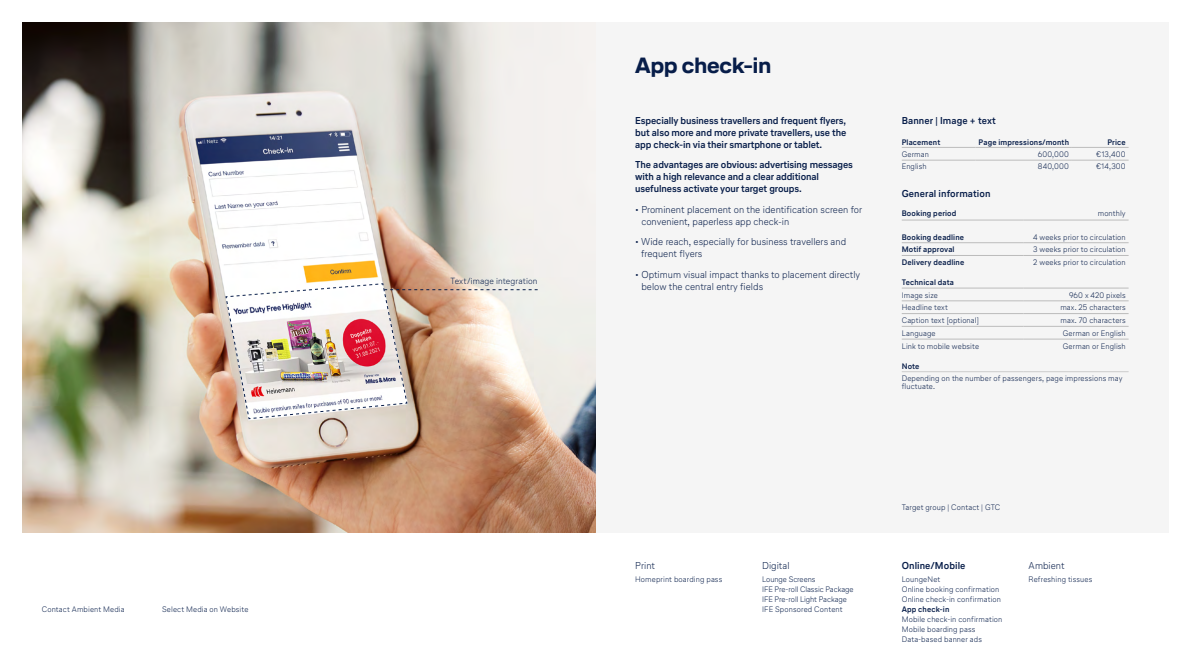
<style>
.page{position:relative;width:1191px;height:669px;background:#fff}
.page>*{position:absolute;margin:0;border:0;box-sizing:border-box;transform-origin:0 0}
.t1{font:700 22px "Lufthansa Head";color:#071d49}
.t2{font:700 10px/12px "Lufthansa Text";letter-spacing:-.01em;color:#071d49;text-align:justify}
.t3{font:300 10px/12px "Lufthansa Text";color:#071d49}
.t4{font:300 8.9px "Lufthansa Text";letter-spacing:.01em;color:#071d49}
.t5{font:300 8px/10px "Lufthansa Text";letter-spacing:.015em;color:#071d49}
.t6{font:700 8px "Lufthansa Text";letter-spacing:.015em;color:#071d49}
.t7{font:300 8px/10px "Lufthansa Text";letter-spacing:-.005em;color:#071d49}
</style>
<div class="page">
<div style="left:23px;top:23px;width:1145px;height:510px;background:#f5f5f5"></div>
<img style="left:23px;top:23px;width:572px;height:510px">
<img style="left:225px;top:283px;width:312px;height:136px">
<hr style="left:901px;top:147px;width:74px;height:1px;background:#bcbcbc">
<hr style="left:975px;top:147px;width:96px;height:1px;background:#bcbcbc">
<hr style="left:1071px;top:147px;width:57px;height:1px;background:#bcbcbc">
<hr style="left:901px;top:160px;width:74px;height:1px;background:#bcbcbc">
<hr style="left:975px;top:160px;width:96px;height:1px;background:#bcbcbc">
<hr style="left:1071px;top:160px;width:57px;height:1px;background:#bcbcbc">
<hr style="left:901px;top:242px;width:122px;height:1px;background:#bcbcbc">
<hr style="left:1023px;top:242px;width:105px;height:1px;background:#bcbcbc">
<hr style="left:901px;top:255px;width:122px;height:1px;background:#bcbcbc">
<hr style="left:1023px;top:255px;width:105px;height:1px;background:#bcbcbc">
<hr style="left:901px;top:288px;width:122px;height:1px;background:#bcbcbc">
<hr style="left:1023px;top:288px;width:105px;height:1px;background:#bcbcbc">
<hr style="left:901px;top:301px;width:122px;height:1px;background:#bcbcbc">
<hr style="left:1023px;top:301px;width:105px;height:1px;background:#bcbcbc">
<hr style="left:901px;top:313px;width:122px;height:1px;background:#bcbcbc">
<hr style="left:1023px;top:313px;width:105px;height:1px;background:#bcbcbc">
<hr style="left:901px;top:326px;width:122px;height:1px;background:#bcbcbc">
<hr style="left:1023px;top:326px;width:105px;height:1px;background:#bcbcbc">
<hr style="left:901px;top:339px;width:122px;height:1px;background:#bcbcbc">
<hr style="left:1023px;top:339px;width:105px;height:1px;background:#bcbcbc">
<hr style="left:901px;top:371px;width:122px;height:1px;background:#ccc">
<hr style="left:1023px;top:371px;width:105px;height:1px;background:#ccc">
<hr style="left:901px;top:220px;width:122px;height:1px;background:#bcbcbc">
<hr style="left:1023px;top:220px;width:105px;height:1px;background:#bcbcbc">
<p class="t5" style="left:42px;top:604px;width:84px">Contact Ambient Media</p>
<p class="t5" style="left:162px;top:604px;width:88px">Select Media on Website</p>
<p class="t4" style="left:450px;top:275px;width:88px">Text/image integration</p>
<h1 class="t1" style="left:635px;top:49px;width:137px">App check-in</h1>
<p class="t2" style="left:635px;top:114px;width:213px">Especially business travellers and frequent flyers, but also more and more private travellers, use the app check-in via their smartphone or tablet.</p>
<p class="t2" style="left:635px;top:159px;width:219px;text-align:left">The advantages are obvious: advertising messages with a high relevance and a clear additional usefulness activate your target groups.</p>
<p class="t3" style="left:641px;top:203px;width:222px;text-indent:-6px">• Prominent placement on the identification screen for convenient, paperless app check-in</p>
<p class="t3" style="left:641px;top:236px;width:206px;text-indent:-6px">• Wide reach, especially for business travellers and frequent flyers</p>
<p class="t3" style="left:641px;top:268px;width:220px;text-indent:-6px">• Optimum visual impact thanks to placement directly below the central entry fields</p>
<p class="t2" style="left:901px;top:114px;width:96px">Banner | Image + text</p>
<p class="t6" style="left:901px;top:136px;width:40px">Placement</p>
<p class="t6" style="left:978px;top:136px;width:92px">Page impressions/month</p>
<p class="t6" style="left:1107px;top:136px;width:20px">Price</p>
<p class="t5" style="left:901px;top:149px;width:29px">German</p>
<p class="t5" style="left:1037px;top:149px;width:33px">600,000</p>
<p class="t5" style="left:1096px;top:149px;width:31px">€13,400</p>
<p class="t5" style="left:901px;top:161px;width:26px">English</p>
<p class="t5" style="left:1037px;top:161px;width:33px">840,000</p>
<p class="t5" style="left:1096px;top:161px;width:31px">€14,300</p>
<p class="t2" style="left:901px;top:187px;width:90px">General information</p>
<p class="t6" style="left:901px;top:208px;width:56px">Booking period</p>
<p class="t5" style="left:1097px;top:208px;width:30px">monthly</p>
<p class="t6" style="left:901px;top:232px;width:64px">Booking deadline</p>
<p class="t5" style="left:1033px;top:232px;width:94px">4 weeks prior to circulation</p>
<p class="t6" style="left:901px;top:244px;width:54px">Motif approval</p>
<p class="t5" style="left:1033px;top:244px;width:94px">3 weeks prior to circulation</p>
<p class="t6" style="left:901px;top:257px;width:64px">Delivery deadline</p>
<p class="t5" style="left:1033px;top:257px;width:94px">2 weeks prior to circulation</p>
<p class="t6" style="left:901px;top:277px;width:54px">Technical data</p>
<p class="t5" style="left:901px;top:290px;width:38px">Image size</p>
<p class="t5" style="left:1069px;top:290px;width:58px">960 x 420 pixels</p>
<p class="t5" style="left:901px;top:302px;width:48px">Headline text</p>
<p class="t5" style="left:1060px;top:302px;width:67px">max. 25 characters</p>
<p class="t5" style="left:901px;top:315px;width:79px">Caption text [optional]</p>
<p class="t5" style="left:1060px;top:315px;width:67px">max. 70 characters</p>
<p class="t5" style="left:901px;top:328px;width:35px">Language</p>
<p class="t5" style="left:1063px;top:328px;width:64px">German or English</p>
<p class="t5" style="left:901px;top:341px;width:79px">Link to mobile website</p>
<p class="t5" style="left:1063px;top:341px;width:64px">German or English</p>
<p class="t6" style="left:901px;top:361px;width:19px">Note</p>
<p class="t5" style="left:901px;top:373px;width:222px;line-height:8.5px">Depending on the number of passengers, page impressions may fluctuate.</p>
<p class="t5" style="left:901px;top:502px;width:100px">Target group | Contact | GTC</p>
<p class="t3" style="left:635px;top:559px;width:21px">Print</p>
<p class="t3" style="left:762px;top:559px;width:29px">Digital</p>
<p class="t2" style="left:901px;top:559px;width:65px">Online/Mobile</p>
<p class="t5" style="left:635px;top:574px;width:89px">Homeprint boarding pass</p>
<p class="t5" style="left:1028px;top:574px;width:65px">Refreshing tissues</p>
<p class="t3" style="left:1028px;top:559px;width:38px">Ambient</p>
<p class="t7" style="left:762px;top:574px;width:93px">Lounge Screens<br>IFE Pre-roll Classic Package<br>IFE Pre-roll Light Package<br>IFE Sponsored Content</p>
<p class="t5" style="left:901px;top:574px;width:101px">LoungeNet<br>Online booking confirmation<br>Online check-in confirmation</p>
<p class="t6" style="left:901px;top:604px;width:49px">App check-in</p>
<p class="t5" style="left:901px;top:614px;width:102px">Mobile check-in confirmation<br>Mobile boarding pass<br>Data-based banner ads</p>
</div>
